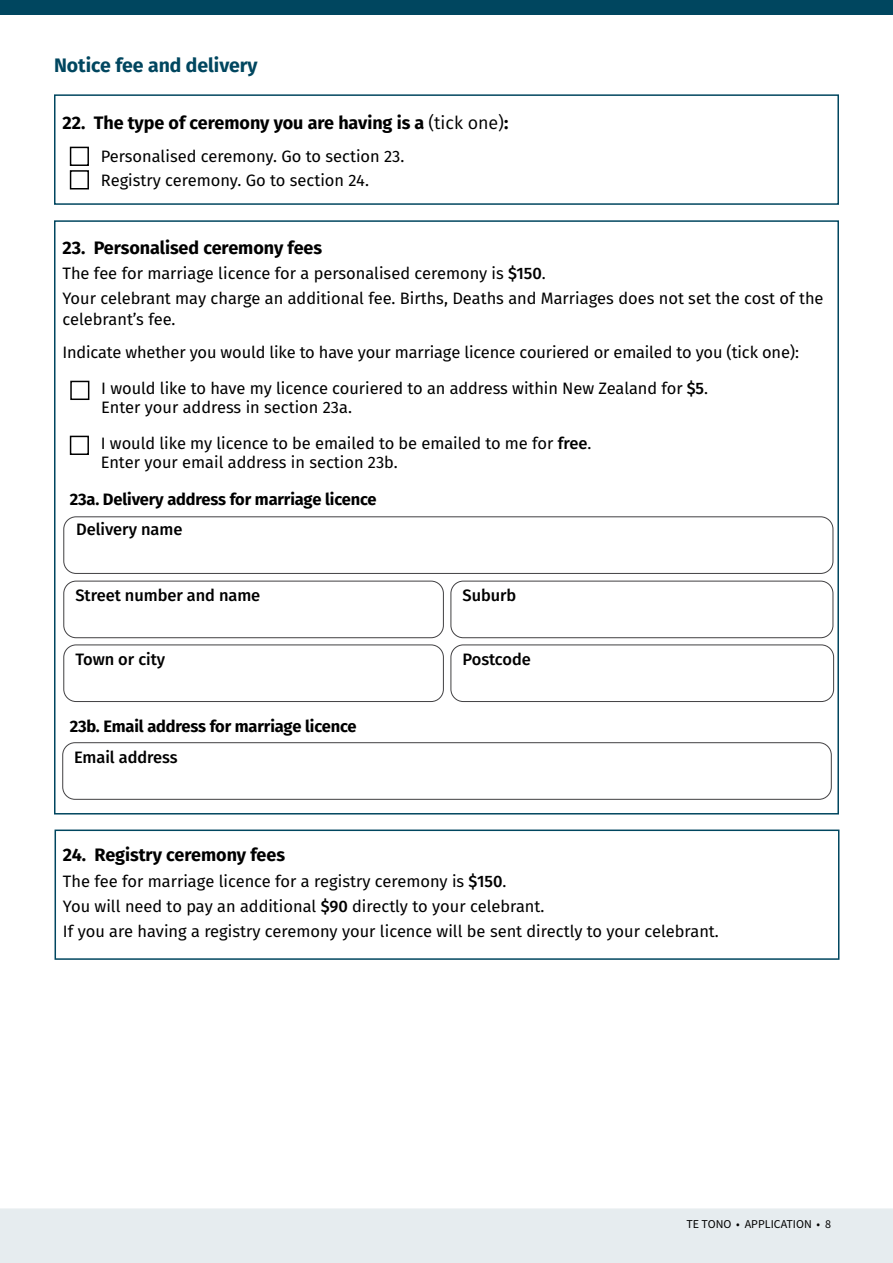
<style>
.page{position:relative;width:893px;height:1263px;background:#fff}
.page>*{position:absolute;margin:0;border:0;box-sizing:border-box;transform-origin:0 0}
.t1{font:700 19.5px "Fira Sans";letter-spacing:-.005em;color:#00465f}
.t2{font:700 18px "Fira Sans";letter-spacing:-.005em;color:#000}
.t3{font:16.5px/25.2px "Fira Sans";color:#000}
.t4{font:700 16.5px "Fira Sans";letter-spacing:-.01em;color:#000}
.t5{font:500 16.5px "Fira Sans";letter-spacing:-.005em;color:#000}
.t6{font:12px "Source Sans Pro";color:#000}
.s1{font-weight:400}
.s2{font-weight:500}
</style>
<div class="page">
<div style="left:54px;top:94px;width:785px;height:111px;border:2px solid #00465f"></div>
<div style="left:55px;top:829px;width:784px;height:131px;border:2px solid #00465f"></div>
<div style="left:0;top:1208px;width:893px;height:55px;background:#e6ecef"></div>
<div style="left:0;top:0;width:893px;height:15px;background:#00465f"></div>
<div style="left:70px;top:147px;width:19px;height:19px;border:1px solid #000"></div>
<div style="left:70px;top:170px;width:19px;height:19px;border:1px solid #000"></div>
<div style="left:70px;top:381px;width:19px;height:19px;border:1px solid #000"></div>
<div style="left:70px;top:436px;width:19px;height:19px;border:1px solid #000"></div>
<div style="left:63px;top:742px;width:768px;height:57px;border:1px solid #414042;border-radius:12px"></div>
<div style="left:64px;top:517px;width:769px;height:57px;border:1px solid #414042;border-radius:12px"></div>
<div style="left:64px;top:581px;width:380px;height:57px;border:1px solid #414042;border-radius:12px"></div>
<div style="left:451px;top:581px;width:382px;height:57px;border:1px solid #414042;border-radius:12px"></div>
<div style="left:64px;top:645px;width:380px;height:57px;border:1px solid #414042;border-radius:12px"></div>
<div style="left:451px;top:645px;width:383px;height:57px;border:1px solid #414042;border-radius:12px"></div>
<p class="t1" style="left:54px;top:49px;width:205px">Notice fee and delivery</p>
<p class="t2" style="left:63px;top:108px;width:447px">22. The type of ceremony you are having is a <span class="s1">(tick one)</span>:</p>
<p class="t3" style="left:101px;top:144px;width:305px">Personalised ceremony. Go to section 23.</p>
<p class="t3" style="left:101px;top:167px;width:270px">Registry ceremony. Go to section 24.</p>
<p class="t2" style="left:63px;top:233px;width:261px">23. Personalised ceremony fees</p>
<p class="t3" style="left:63px;top:260px;width:762px">The fee for marriage licence for a personalised ceremony is <span class="s2">$150</span>.<br>Your celebrant may charge an additional fee. Births, Deaths and Marriages does not set the cost of the</p>
<p class="t3" style="left:63px;top:303px;width:738px;line-height:32.2px">celebrant’s fee.<br>Indicate whether you would like to have your marriage licence couriered or emailed to you (tick one):</p>
<p class="t3" style="left:101px;top:377px;width:608px;line-height:19.8px">I would like to have my licence couriered to an address within New Zealand for <span class="s2">$5</span>.<br>Enter your address in section 23a.</p>
<p class="t3" style="left:101px;top:432px;width:492px;line-height:19.8px">I would like my licence to be emailed to be emailed to me for <span class="s2">free</span>.<br>Enter your email address in section 23b.</p>
<p class="t4" style="left:70px;top:485px;width:308px">23a. Delivery address for marriage licence</p>
<p class="t5" style="left:76px;top:516px;width:108px">Delivery name</p>
<p class="t5" style="left:75px;top:582px;width:187px">Street number and name</p>
<p class="t5" style="left:462px;top:582px;width:55px">Suburb</p>
<p class="t5" style="left:75px;top:646px;width:91px">Town or city</p>
<p class="t5" style="left:462px;top:646px;width:70px">Postcode</p>
<p class="t4" style="left:70px;top:712px;width:288px">23b. Email address for marriage licence</p>
<p class="t5" style="left:74px;top:744px;width:105px">Email address</p>
<p class="t2" style="left:63px;top:840px;width:224px">24. Registry ceremony fees</p>
<p class="t3" style="left:63px;top:868px;width:657px">The fee for marriage licence for a registry ceremony is <span class="s2">$150</span>.<br>You will need to pay an additional <span class="s2">$90</span> directly to your celebrant.<br>If you are having a registry ceremony your licence will be sent directly to your celebrant.</p>
<p class="t6" style="left:686px;top:1216px;width:146px">TE TONO • APPLICATION • 8</p>
</div>
